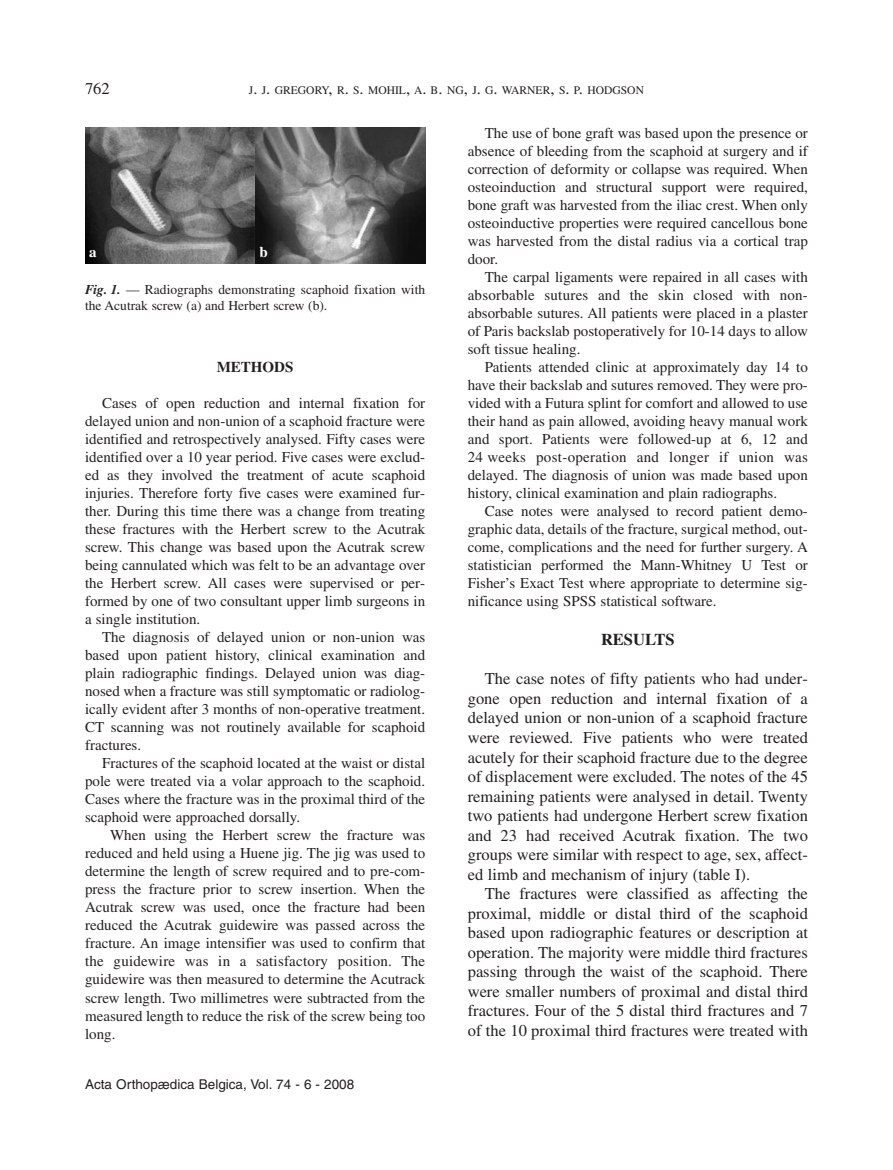
<style>
.page{position:relative;width:893px;height:1170px;background:#fff}
.page>*{position:absolute;margin:0;border:0;box-sizing:border-box;transform-origin:0 0}
.t1{font:16.5px/19.5px "Times";color:#231f20;text-align:justify}
.t2{font:700 16.5px "Times";color:#231f20}
.t3{font:15px/18px "Times";color:#231f20;text-align:justify}
.t4{font:700 15px "Times";color:#231f20}
.t5{font:700 15px "Times";color:#fff}
.t6{font:13.5px/15px "Times";color:#231f20}
.t7{font:13.5px "Helvetica";color:#231f20}
.t8{font:11.55px "Times";color:#231f20}
.s1{font-size:16.5px}
.s2{font-weight:700;font-style:italic}
</style>
<div class="page">
<img style="left:85px;top:128px;width:340px;height:136px">
<p class="t1" style="left:85px;top:80px;width:26px">762</p>
<p class="t8" style="left:249px;top:86px;width:396px">J<span class="s1">.</span> J<span class="s1">.</span> GREGORY<span class="s1">,</span> R<span class="s1">.</span> S<span class="s1">.</span> MOHIL<span class="s1">,</span> A<span class="s1">.</span> B<span class="s1">.</span> NG<span class="s1">,</span> J<span class="s1">.</span> G<span class="s1">.</span> WARNER<span class="s1">,</span> S<span class="s1">.</span> P<span class="s1">.</span> HODGSON</p>
<p class="t5" style="left:89px;top:246px;width:9px">a</p>
<p class="t5" style="left:259px;top:246px;width:10px">b</p>
<p class="t6" style="left:85px;top:284px;width:342px"><span class="s2">Fig. 1.</span> — Radiographs demonstrating scaphoid fixation with the Acutrak screw (a) and Herbert screw (b).</p>
<p class="t4" style="left:217px;top:362px;width:78px">METHODS</p>
<p class="t3" style="left:85px;top:395px;width:342px;text-indent:17px">Cases of open reduction and internal fixation for delayed union and non-union of a scaphoid fracture were identified and retrospectively analysed. Fifty cases were identified over a 10 year period. Five cases were exclud&shy;ed as they involved the treatment of acute scaphoid injuries. Therefore forty five cases were examined fur&shy;ther. During this time there was a change from treating these fractures with the Herbert screw to the Acutrak screw. This change was based upon the Acutrak screw being cannulated which was felt to be an advantage over the Herbert screw. All cases were supervised or per&shy;formed by one of two consultant upper limb surgeons in a single institution.</p>
<p class="t3" style="left:85px;top:629px;width:342px;text-indent:17px">The diagnosis of delayed union or non-union was based upon patient history, clinical examination and plain radiographic findings. Delayed union was diag&shy;nosed when a fracture was still symptomatic or radiolog&shy;ically evident after 3 months of non-operative treatment.<br>CT scanning was not routinely available for scaphoid fractures.</p>
<p class="t3" style="left:85px;top:755px;width:342px;text-indent:17px">Fractures of the scaphoid located at the waist or distal pole were treated via a volar approach to the scaphoid.<br>Cases where the fracture was in the proximal third of the scaphoid were approached dorsally.</p>
<p class="t3" style="left:85px;top:827px;width:342px;text-indent:25px">When using the Herbert screw the fracture was reduced and held using a Huene jig. The jig was used to determine the length of screw required and to pre-com&shy;press the fracture prior to screw insertion. When the Acutrak screw was used, once the fracture had been reduced the Acutrak guidewire was passed across the fracture. An image intensifier was used to confirm that the guidewire was in a satisfactory position. The guidewire was then measured to determine the Acutrack screw length. Two millimetres were subtracted from the measured length to reduce the risk of the screw being too long.</p>
<p class="t7" style="left:85px;top:1079px;width:271px">Acta Orthopædica Belgica, Vol. 74 - 6 - 2008</p>
<p class="t3" style="left:468px;top:126px;width:342px;text-indent:17px">The use of bone graft was based upon the presence or absence of bleeding from the scaphoid at surgery and if correction of deformity or collapse was required. When osteoinduction and structural support were required, bone graft was harvested from the iliac crest. When only osteoinductive properties were required cancellous bone was harvested from the distal radius via a cortical trap door.</p>
<p class="t3" style="left:468px;top:270px;width:342px;text-indent:17px">The carpal ligaments were repaired in all cases with absorbable sutures and the skin closed with non&shy;absorbable sutures. All patients were placed in a plaster of Paris backslab postoperatively for 10-14 days to allow soft tissue healing.</p>
<p class="t3" style="left:468px;top:360px;width:342px;text-indent:17px">Patients attended clinic at approximately day 14 to have their backslab and sutures removed. They were pro&shy;vided with a Futura splint for comfort and allowed to use their hand as pain allowed, avoiding heavy manual work and sport. Patients were followed-up at 6, 12 and 24 weeks post-operation and longer if union was delayed. The diagnosis of union was made based upon history, clinical examination and plain radiographs.</p>
<p class="t3" style="left:468px;top:504px;width:342px;text-indent:17px">Case notes were analysed to record patient demo&shy;graphic data, details of the fracture, surgical method, out&shy;come, complications and the need for further surgery. A statistician performed the Mann-Whitney U Test or Fisher’s Exact Test where appropriate to determine sig&shy;nificance using SPSS statistical software.</p>
<p class="t2" style="left:601px;top:634px;width:75px">RESULTS</p>
<p class="t1" style="left:468px;top:670px;width:342px;text-indent:17px">The case notes of fifty patients who had under&shy;gone open reduction and internal fixation of a delayed union or non-union of a scaphoid fracture were reviewed. Five patients who were treated acutely for their scaphoid fracture due to the degree of displacement were excluded. The notes of the 45 remaining patients were analysed in detail. Twenty two patients had undergone Herbert screw fixation and 23 had received Acutrak fixation. The two groups were similar with respect to age, sex, affect&shy;ed limb and mechanism of injury (table I).</p>
<p class="t1" style="left:468px;top:885px;width:342px;text-indent:17px">The fractures were classified as affecting the proximal, middle or distal third of the scaphoid based upon radiographic features or description at operation. The majority were middle third fractures passing through the waist of the scaphoid. There were smaller numbers of proximal and distal third fractures. Four of the 5 distal third fractures and 7 of the 10 proximal third fractures were treated with</p>
</div>
